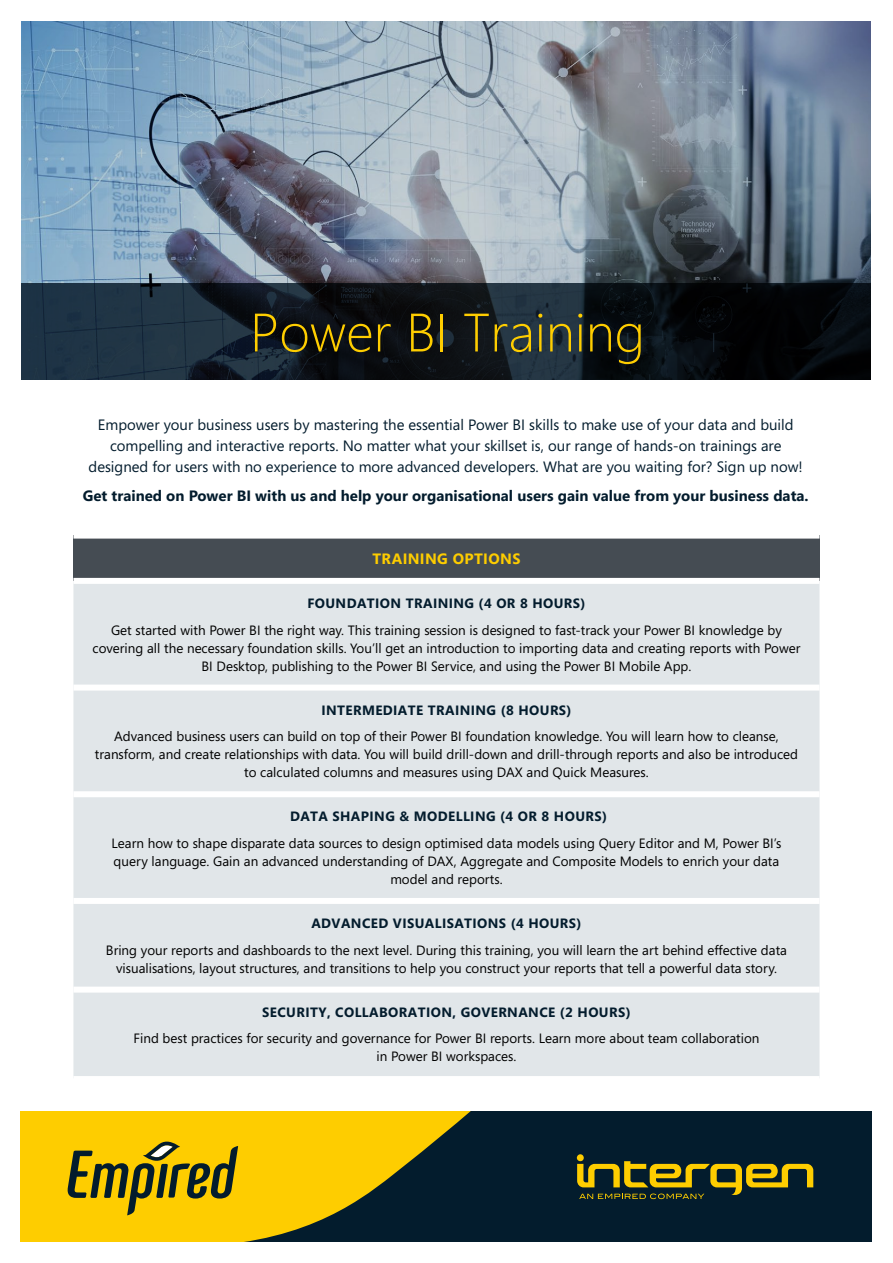
<style>
.page{position:relative;width:893px;height:1263px;background:#fff}
.page>*{position:absolute;margin:0;border:0;box-sizing:border-box;transform-origin:0 0}
.t1{font:300 54px "Segoe";color:#fecd00}
.t2{font:15px/21px "Segoe";color:#031c2d;text-align:center}
.t3{font:700 15px "Segoe";color:#031c2d}
.t4{font:700 15px "Segoe";letter-spacing:.025em;color:#fecd00}
.t5{font:13.5px/18px "Segoe";color:#000;text-align:center}
.t6{font:700 13.5px "Segoe";letter-spacing:.03em;color:#031c2d}
</style>
<div class="page">
<div style="left:20px;top:1112px;width:852px;height:130px;background:#031c2d"></div>
<svg style="left:20px;top:1112px;width:450px;height:130px;fill:#fecd00"></svg>
<svg style="left:67px;top:1140px;width:171px;height:75px"></svg>
<div style="left:577px;top:1154px;width:7px;height:7px;background:#fecd00;border-radius:50%"></div>
<svg style="left:577px;top:1161px;width:236px;height:38px"></svg>
<img style="left:21px;top:21px;width:850px;height:262px">
<svg style="left:21px;top:283px;width:850px;height:96px"></svg>
<div style="left:73px;top:536px;width:746px;height:45px;background:#454c53"></div>
<div style="left:73px;top:584px;width:746px;height:492px;background:#e1e6e9"></div>
<div style="left:73px;top:684px;width:746px;height:6px;background:#fff"></div>
<div style="left:73px;top:791px;width:746px;height:6px;background:#fff"></div>
<div style="left:73px;top:898px;width:746px;height:6px;background:#fff"></div>
<div style="left:73px;top:986px;width:746px;height:6px;background:#fff"></div>
<div style="left:73px;top:533px;width:746px;height:6px;background:#fff"></div>
<div style="left:73px;top:578px;width:746px;height:6px;background:#fff"></div>
<h1 class="t1" style="left:250px;top:295px;width:396px">Power BI Training</h1>
<p class="t2" style="left:89px;top:414px;width:716px">Empower your business users by mastering the essential Power BI skills to make use of your data and build compelling and interactive reports. No matter what your skillset is, our range of hands-on trainings are designed for users with no experience to more advanced developers. What are you waiting for? Sign up now!</p>
<p class="t3" style="left:83px;top:485px;width:727px">Get trained on Power BI with us and help your organisational users gain value from your business data.</p>
<p class="t4" style="left:373px;top:548px;width:149px">TRAINING OPTIONS</p>
<p class="t6" style="left:307px;top:594px;width:280px">FOUNDATION TRAINING (4 OR 8 HOURS)</p>
<p class="t5" style="left:93px;top:620px;width:709px">Get started with Power BI the right way. This training session is designed to fast-track your Power BI knowledge by covering all the necessary foundation skills. You’ll get an introduction to importing data and creating reports with Power<br>BI Desktop, publishing to the Power BI Service, and using the Power BI Mobile App.</p>
<p class="t6" style="left:321px;top:700px;width:252px">INTERMEDIATE TRAINING (8 HOURS)</p>
<p class="t5" style="left:95px;top:727px;width:705px">Advanced business users can build on top of their Power BI foundation knowledge. You will learn how to cleanse, transform, and create relationships with data. You will build drill-down and drill-through reports and also be introduced to calculated columns and measures using DAX and Quick Measures.</p>
<p class="t6" style="left:290px;top:807px;width:319px">DATA SHAPING &amp; MODELLING (4 OR 8 HOURS)</p>
<p class="t5" style="left:112px;top:834px;width:671px">Learn how to shape disparate data sources to design optimised data models using Query Editor and M, Power BI’s query language. Gain an advanced understanding of DAX, Aggregate and Composite Models to enrich your data model and reports.</p>
<p class="t6" style="left:311px;top:914px;width:272px">ADVANCED VISUALISATIONS (4 HOURS)</p>
<p class="t5" style="left:106px;top:940px;width:683px">Bring your reports and dashboards to the next level. During this training, you will learn the art behind effective data visualisations, layout structures, and transitions to help you construct your reports that tell a powerful data story.</p>
<p class="t6" style="left:262px;top:1002px;width:370px">SECURITY, COLLABORATION, GOVERNANCE (2 HOURS)</p>
<p class="t5" style="left:134px;top:1029px;width:627px">Find best practices for security and governance for Power BI reports. Learn more about team collaboration in Power BI workspaces.</p>
</div>
